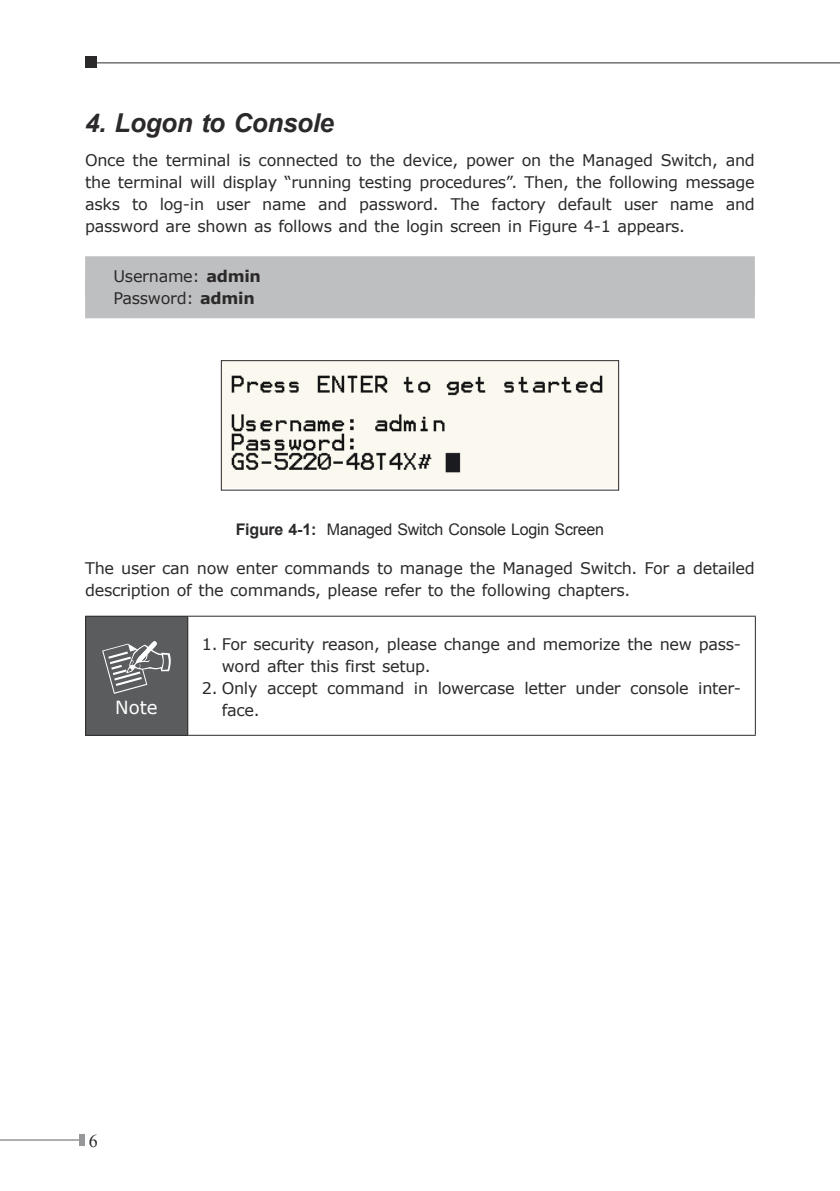
<style>
.page{position:relative;width:840px;height:1191px;background:#fff}
.page>*{position:absolute;margin:0;border:0;box-sizing:border-box;transform-origin:0 0}
.t1{font:italic 700 26px "Arial";letter-spacing:-.015em;color:#2c292a}
.t2{font:18.2px "Verdana";color:#fff}
.t3{font:18px "Times New Roman";color:#2c292a}
.t4{font:16px/22px "Verdana";letter-spacing:-.02em;color:#2c292a}
.t5{font:16px "Arial";letter-spacing:-.015em;color:#2c292a}
.s1{font-weight:700}
</style>
<div class="page">
<hr style="left:0;top:1139px;width:81px;height:1px;background:#939597">
<div style="left:79px;top:1134px;width:5px;height:12px;background:#959799"></div>
<hr style="left:85px;top:62px;width:754px;height:1px;background:#2c292a">
<div style="left:85px;top:57px;width:11px;height:11px;background:#2c292a"></div>
<div style="left:85px;top:256px;width:669px;height:40px;background:#bdbfc1"></div>
<div style="left:85px;top:278px;width:669px;height:40px;background:#bdbfc1"></div>
<img style="left:223px;top:362px;width:393px;height:125px">
<div style="left:221px;top:360px;width:397px;height:130px;border:1px solid #2c292a"></div>
<div style="left:86px;top:616px;width:102px;height:119px;background:#5b5c5e"></div>
<hr style="left:85px;top:615px;width:103px;height:1px;background:#2c292a">
<hr style="left:85px;top:616px;width:1px;height:119px;background:#2c292a">
<hr style="left:188px;top:615px;width:567px;height:1px;background:#2c292a">
<hr style="left:187px;top:616px;width:1px;height:119px;background:#2c292a">
<hr style="left:754px;top:616px;width:1px;height:119px;background:#2c292a">
<hr style="left:85px;top:735px;width:103px;height:1px;background:#2c292a">
<hr style="left:188px;top:735px;width:567px;height:1px;background:#2c292a">
<svg style="left:102px;top:641px;width:69px;height:53px"></svg>
<h1 class="t1" style="left:85px;top:113px;width:250px">4. Logon to Console</h1>
<p class="t4" style="left:85px;top:149px;width:670px;text-align:justify">Once the terminal is connected to the device, power on the Managed Switch, and the terminal will display “running testing procedures”. Then, the following message asks to log-in user name and password. The factory default user name and password are shown as follows and the login screen in Figure 4-1 appears.</p>
<p class="t4" style="left:113px;top:265px;width:149px">Username: <span class="s1">admin<br></span>Password: <span class="s1">admin</span></p>
<p class="t5" style="left:235px;top:523px;width:370px"><span class="s1">Figure 4-1:</span> Managed Switch Console Login Screen</p>
<p class="t4" style="left:85px;top:557px;width:670px">The user can now enter commands to manage the Managed Switch. For a detailed description of the commands, please refer to the following chapters.</p>
<p class="t2" style="left:115px;top:700px;width:44px">Note</p>
<p class="t4" style="left:222px;top:632px;width:520px;text-indent:-20px">1. For security reason, please change and memorize the new pass&shy;word after this first setup.</p>
<p class="t4" style="left:222px;top:676px;width:520px;text-indent:-20px">2. Only accept command in lowercase letter under console inter&shy;face.</p>
<p class="t3" style="left:89px;top:1134px;width:10px">6</p>
</div>
